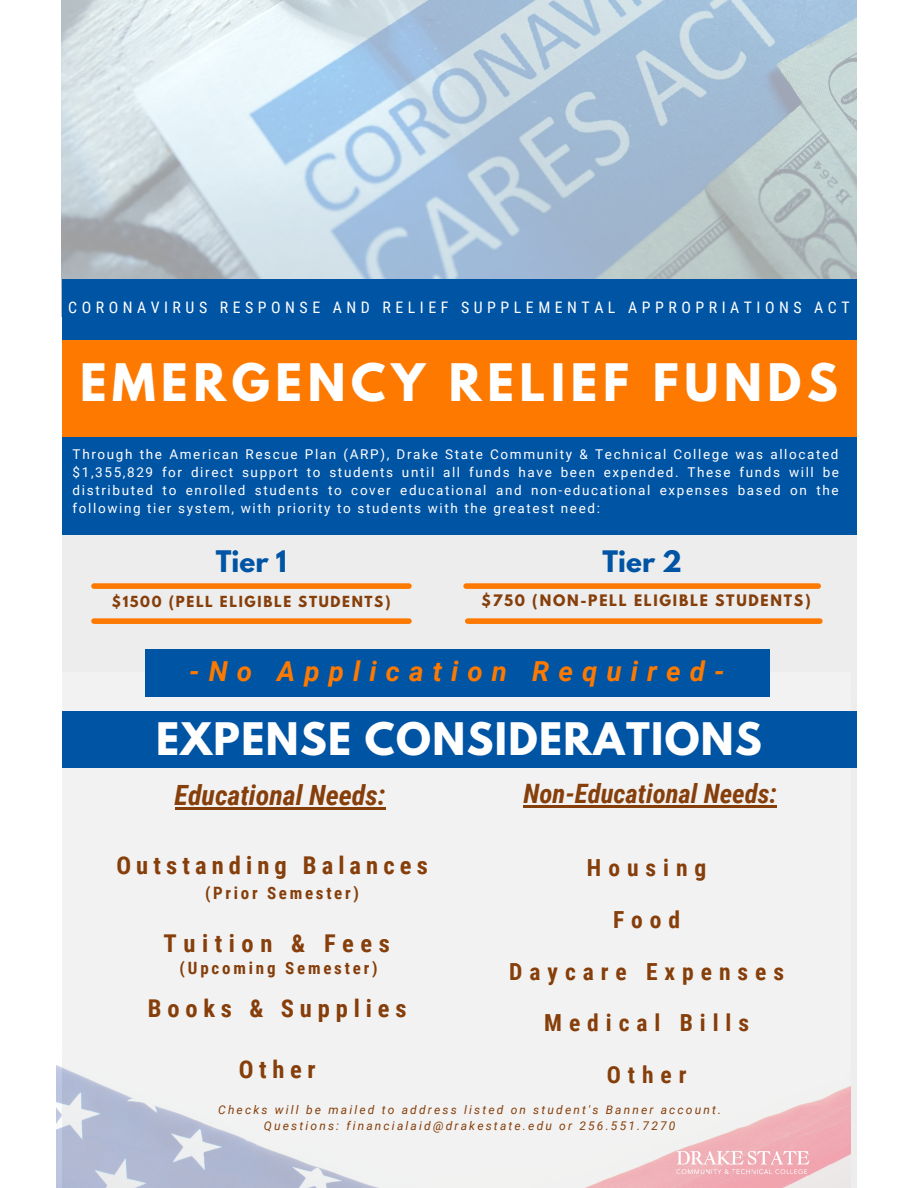
<style>
.page{position:relative;width:918px;height:1188px;background:#fff}
.page>*{position:absolute;margin:0;border:0;box-sizing:border-box;transform-origin:0 0}
.t1{font:700 45.9px "League Spartan";letter-spacing:.125em;color:#fff}
.t2{font:700 39.75px "League Spartan";letter-spacing:.035em;color:#fff}
.t3{font:italic 700 27.9px "Roboto Condensed";color:#863e0a}
.t4{font:italic 700 27.6px "Roboto";letter-spacing:.33em;color:#fd7900}
.t5{font:italic 700 26.7px "Roboto Condensed";color:#863e0a}
.t6{font:700 26.4px "League Spartan";color:#0054a4}
.t7{font:700 26.25px "League Spartan";color:#0054a4}
.t8{font:700 24.45px "Roboto Condensed";letter-spacing:.21em;color:#863e0a}
.t9{font:700 24.45px "Roboto Condensed";letter-spacing:.23em;color:#863e0a}
.t10{font:700 24.45px "Roboto Condensed";letter-spacing:.265em;color:#863e0a}
.t11{font:700 23.55px "Roboto Condensed";letter-spacing:.295em;color:#863e0a}
.t12{font:700 16.95px "Roboto Condensed";letter-spacing:.165em;color:#863e0a}
.t13{font:15.9px "Roboto Condensed";letter-spacing:.285em;color:#fff}
.t14{font:700 14.1px "League Spartan";letter-spacing:.125em;color:#863e0a}
.t15{font:13.5px/18px "Roboto";letter-spacing:.12em;color:#fff;text-align:justify}
.t16{font:700 13.5px "League Spartan";letter-spacing:.125em;color:#863e0a}
.t17{font:italic 12px "Roboto";letter-spacing:.18em;color:#863e0a}
</style>
<div class="page">
<img style="left:62px;top:0;width:794px;height:279px">
<div style="left:62px;top:437px;width:794px;height:98px;background:#0054a4"></div>
<div style="left:62px;top:340px;width:794px;height:97px;background:#fd7900"></div>
<div style="left:62px;top:279px;width:794px;height:61px;background:#0054a4"></div>
<div style="left:62px;top:535px;width:794px;height:653px;background:#ededed"></div>
<img style="left:56px;top:673px;width:794px;height:515px">
<div style="left:62px;top:712px;width:794px;height:56px;background:#0054a4"></div>
<div style="left:94px;top:583px;width:315px;height:6px;background:#fd7900"></div>
<div style="left:94px;top:618px;width:315px;height:6px;background:#fd7900"></div>
<div style="left:466px;top:583px;width:352px;height:6px;background:#fd7900"></div>
<div style="left:468px;top:618px;width:352px;height:6px;background:#fd7900"></div>
<hr style="left:175px;top:807px;width:210px;height:3px;background:#863e0a">
<hr style="left:523px;top:805px;width:254px;height:3px;background:#863e0a">
<img style="left:655px;top:1138px;width:176px;height:49px">
<div style="left:145px;top:649px;width:624px;height:47px;background:#0054a4"></div>
<p class="t13" style="left:68px;top:298px;width:783px">CORONAVIRUS RESPONSE AND RELIEF SUPPLEMENTAL APPROPRIATIONS ACT</p>
<p class="t1" style="left:80px;top:360px;width:759px">EMERGENCY RELIEF FUNDS</p>
<p class="t15" style="left:73px;top:445px;width:768px">Through the American Rescue Plan (ARP), Drake State Community &amp; Technical College was allocated $1,355,829 for direct support to students until all funds have been expended. These funds will be distributed to enrolled students to cover educational and non-educational expenses based on the following tier system, with priority to students with the greatest need:</p>
<p class="t6" style="left:216px;top:548px;width:72px">Tier 1</p>
<p class="t16" style="left:112px;top:594px;width:280px">$1500 (PELL ELIGIBLE STUDENTS)</p>
<p class="t7" style="left:603px;top:548px;width:81px">Tier 2</p>
<p class="t14" style="left:482px;top:593px;width:331px">$750 (NON-PELL ELIGIBLE STUDENTS)</p>
<p class="t4" style="left:189px;top:656px;width:537px">-No Application Required-</p>
<p class="t2" style="left:156px;top:719px;width:607px">EXPENSE CONSIDERATIONS</p>
<p class="t3" style="left:175px;top:779px;width:212px">Educational Needs:</p>
<p class="t8" style="left:116px;top:851px;width:313px">Outstanding Balances</p>
<p class="t12" style="left:205px;top:883px;width:155px">(Prior Semester)</p>
<p class="t10" style="left:164px;top:929px;width:228px">Tuition &amp; Fees</p>
<p class="t12" style="left:180px;top:958px;width:200px">(Upcoming Semester)</p>
<p class="t9" style="left:148px;top:994px;width:260px">Books &amp; Supplies</p>
<p class="t9" style="left:239px;top:1056px;width:78px">Other</p>
<p class="t5" style="left:523px;top:779px;width:255px">Non-Educational Needs:</p>
<p class="t11" style="left:587px;top:855px;width:121px">Housing</p>
<p class="t11" style="left:613px;top:906px;width:69px">Food</p>
<p class="t11" style="left:509px;top:958px;width:276px">Daycare Expenses</p>
<p class="t11" style="left:544px;top:1010px;width:206px">Medical Bills</p>
<p class="t11" style="left:607px;top:1061px;width:81px">Other</p>
<p class="t17" style="left:218px;top:1103px;width:504px">Checks will be mailed to address listed on student's Banner account.</p>
<p class="t17" style="left:264px;top:1119px;width:413px">Questions: financialaid@drakestate.edu or 256.551.7270</p>
</div>
